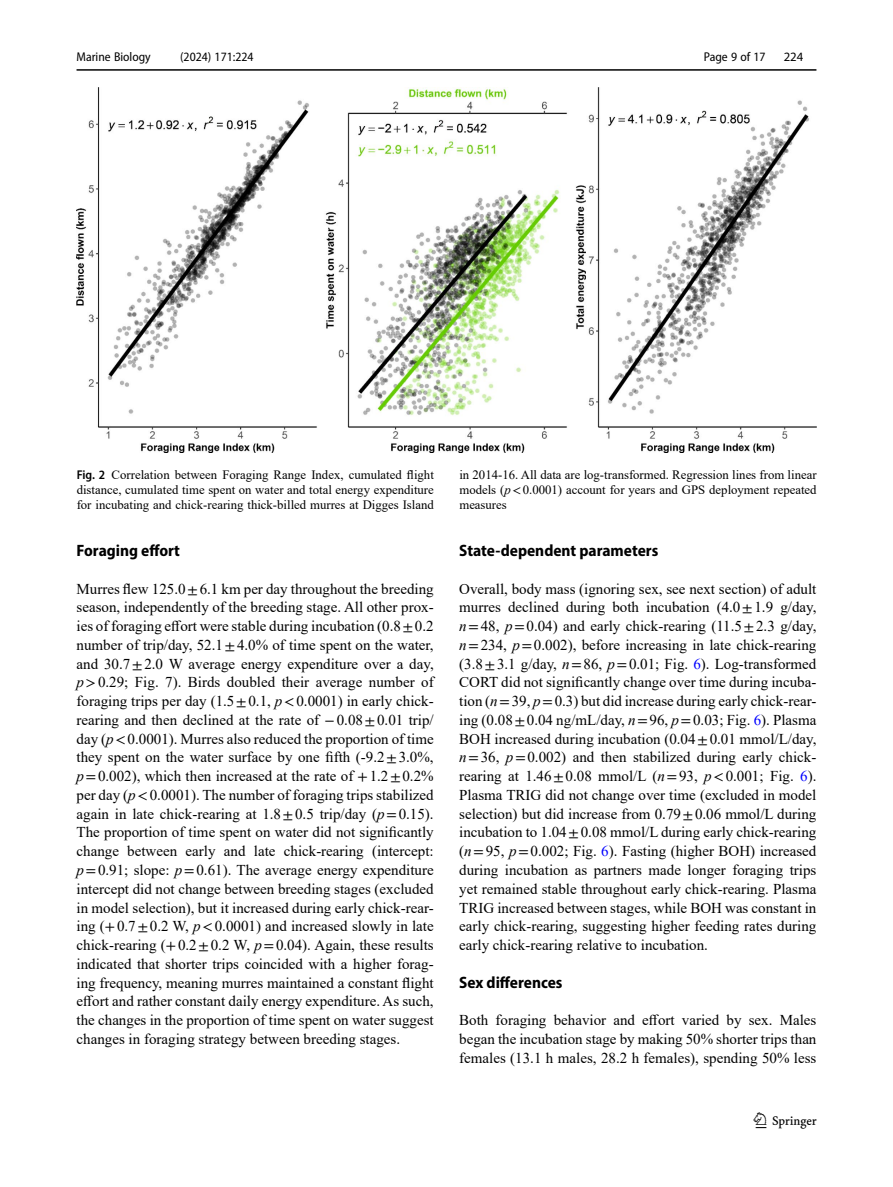
<style>
.page{position:relative;width:893px;height:1187px;background:#fff}
.page>*{position:absolute;margin:0;border:0;box-sizing:border-box;transform-origin:0 0}
.t1{font:22.5px "Springnew";color:#000}
.Head_2{font:700 semi-condensed 16.5px "Myriad Pro";color:#000}
.Body_Text{font:15px/18.8px "Times New Roman";color:#000;text-align:justify}
.Figure_Caption{font:12.75px/15px "Times New Roman";color:#000;text-align:justify}
.t2{font:semi-condensed 12.75px "Myriad Pro";color:#000}
.t3{font:12.75px "Myriad Pro";color:#000}
.s1{font-family:"Myriad Pro";font-weight:600;font-stretch:semi-condensed}
.s2{font-style:italic}
.s3{font-family:"STIX"}
.s4{color:#00f}
</style>
<div class="page">
<hr style="left:77px;top:69px;width:739px;height:2px;background:#000">
<img style="left:77px;top:87px;width:740px;height:365px">
<p class="t2" style="left:77px;top:49px;width:76px">Marine Biology</p>
<p class="t2" style="left:180px;top:49px;width:75px">(2024) 171:224</p>
<p class="t2" style="left:704px;top:49px;width:63px">Page 9 of 17</p>
<p class="t3" style="left:784px;top:48px;width:21px">224</p>
<p class="Figure_Caption" style="left:77px;top:467px;width:359px"><span class="s1">Fig. 2</span> Correlation between Foraging Range Index, cumulated flight distance, cumulated time spent on water and total energy expenditure for incubating and chick-rearing thick-billed murres at Digges Island</p>
<p class="Figure_Caption" style="left:459px;top:467px;width:359px">in 2014-16. All data are log-transformed. Regression lines from linear models (<span class="s2">p</span><span class="s3">&lt;</span>0.0001) account for years and GPS deployment repeated measures</p>
<p class="Head_2" style="left:77px;top:540px;width:105px">Foraging effort</p>
<p class="Body_Text" style="left:77px;top:578px;width:359px">Murres flew 125.0<span class="s3">±</span>6.1 km per day throughout the breeding season, independently of the breeding stage. All other prox&shy;ies of foraging effort were stable during incubation (0.8<span class="s3">±</span>0.2 number of trip/day, 52.1<span class="s3">±</span>4.0% of time spent on the water, and 30.7<span class="s3">±</span>2.0 W average energy expenditure over a day, <span class="s2">p</span><span class="s3">&gt;</span>0.29; Fig. 7). Birds doubled their average number of foraging trips per day (1.5<span class="s3">±</span>0.1, <span class="s2">p</span><span class="s3">&lt;</span>0.0001) in early chick&shy;rearing and then declined at the rate of <span class="s3">−</span>0.08<span class="s3">±</span>0.01 trip/ day (<span class="s2">p</span><span class="s3">&lt;</span>0.0001). Murres also reduced the proportion of time they spent on the water surface by one fifth (-9.2<span class="s3">±</span>3.0%, <span class="s2">p</span><span class="s3">=</span>0.002), which then increased at the rate of <span class="s3">+</span>1.2<span class="s3">±</span>0.2% per day (<span class="s2">p</span><span class="s3">&lt;</span>0.0001). The number of foraging trips stabilized again in late chick-rearing at 1.8<span class="s3">±</span>0.5 trip/day (<span class="s2">p</span><span class="s3">=</span>0.15).<br>The proportion of time spent on water did not significantly change between early and late chick-rearing (intercept: <span class="s2">p</span><span class="s3">=</span>0.91; slope: <span class="s2">p</span><span class="s3">=</span>0.61). The average energy expenditure intercept did not change between breeding stages (excluded in model selection), but it increased during early chick-rear&shy;ing (<span class="s3">+</span>0.7<span class="s3">±</span>0.2 W, <span class="s2">p</span><span class="s3">&lt;</span>0.0001) and increased slowly in late chick-rearing (<span class="s3">+</span>0.2<span class="s3">±</span>0.2 W, <span class="s2">p</span><span class="s3">=</span>0.04). Again, these results indicated that shorter trips coincided with a higher forag&shy;ing frequency, meaning murres maintained a constant flight effort and rather constant daily energy expenditure. As such, the changes in the proportion of time spent on water suggest changes in foraging strategy between breeding stages.</p>
<p class="Head_2" style="left:459px;top:540px;width:201px">State-dependent parameters</p>
<p class="Body_Text" style="left:459px;top:578px;width:359px">Overall, body mass (ignoring sex, see next section) of adult murres declined during both incubation (4.0<span class="s3">±</span>1.9 g/day, <span class="s2">n</span><span class="s3">=</span>48, <span class="s2">p</span><span class="s3">=</span>0.04) and early chick-rearing (11.5<span class="s3">±</span>2.3 g/day, <span class="s2">n</span><span class="s3">=</span>234, <span class="s2">p</span><span class="s3">=</span>0.002), before increasing in late chick-rearing (3.8<span class="s3">±</span>3.1 g/day, <span class="s2">n</span><span class="s3">=</span>86, <span class="s2">p</span><span class="s3">=</span>0.01; Fig. <span class="s4">6</span>). Log-transformed CORT did not significantly change over time during incuba&shy;tion (<span class="s2">n</span><span class="s3">=</span>39, <span class="s2">p</span><span class="s3">=</span>0.3) but did increase during early chick-rear&shy;ing (0.08<span class="s3">±</span>0.04 ng/mL/day, <span class="s2">n</span><span class="s3">=</span>96, <span class="s2">p</span><span class="s3">=</span>0.03; Fig. <span class="s4">6</span>). Plasma BOH increased during incubation (0.04<span class="s3">±</span>0.01 mmol/L/day, <span class="s2">n</span><span class="s3">=</span>36, <span class="s2">p</span><span class="s3">=</span>0.002) and then stabilized during early chick&shy;rearing at 1.46<span class="s3">±</span>0.08 mmol/L (<span class="s2">n</span><span class="s3">=</span>93, <span class="s2">p</span><span class="s3">&lt;</span>0.001; Fig. <span class="s4">6</span>).<br>Plasma TRIG did not change over time (excluded in model selection) but did increase from 0.79<span class="s3">±</span>0.06 mmol/L during incubation to 1.04<span class="s3">±</span>0.08 mmol/L during early chick-rearing (<span class="s2">n</span><span class="s3">=</span>95, <span class="s2">p</span><span class="s3">=</span>0.002; Fig. <span class="s4">6</span>). Fasting (higher BOH) increased during incubation as partners made longer foraging trips yet remained stable throughout early chick-rearing. Plasma TRIG increased between stages, while BOH was constant in early chick-rearing, suggesting higher feeding rates during early chick-rearing relative to incubation.</p>
<p class="Head_2" style="left:459px;top:971px;width:105px">Sex differences</p>
<p class="Body_Text" style="left:459px;top:1010px;width:359px">Both foraging behavior and effort varied by sex. Males began the incubation stage by making 50% shorter trips than females (13.1 h males, 28.2 h females), spending 50% less</p>
<h1 class="t1" style="left:756px;top:1107px;width:63px">1 3</h1>
</div>
